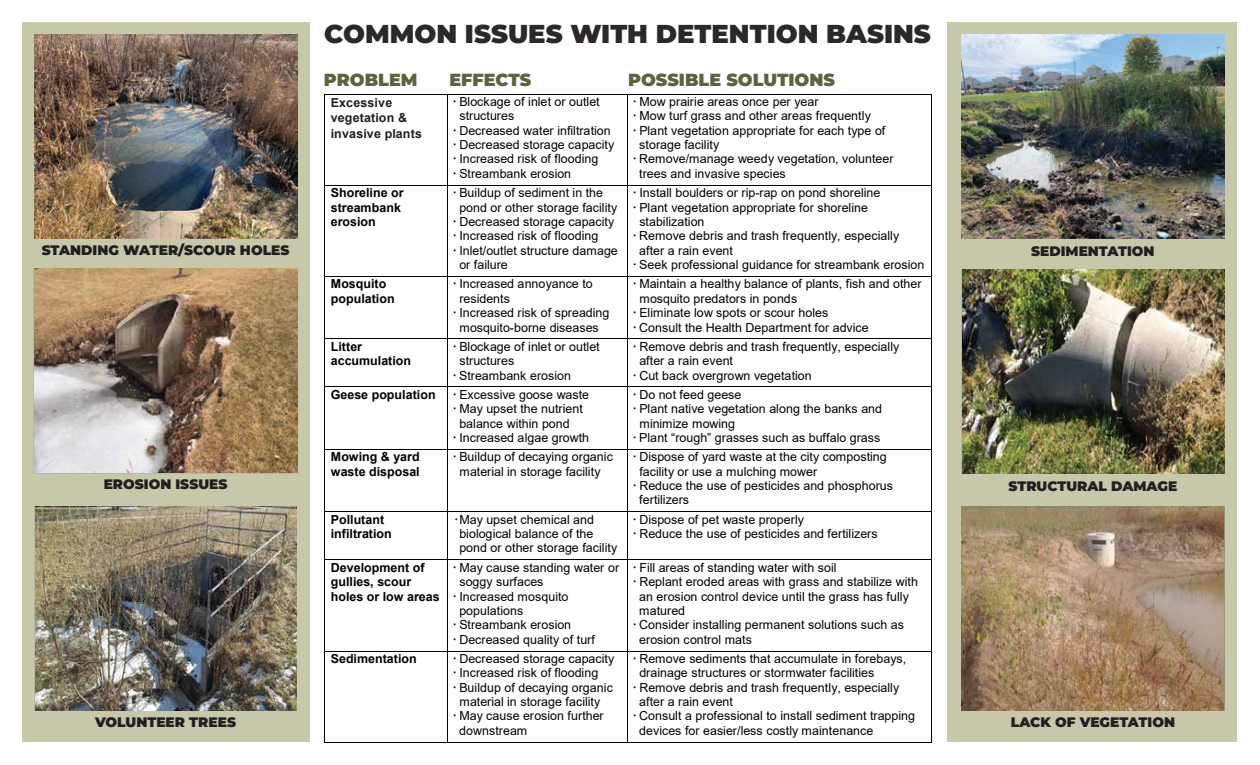
<style>
.page{position:relative;width:1260px;height:765px;background:#fff}
.page>*{position:absolute;margin:0;border:0;box-sizing:border-box;transform-origin:0 0}
.t1{font:900 25.88px "Montserrat";color:rgb(35 31 32/.96)}
.t2{font:900 17.5px "Montserrat";color:#5d6240}
.t3{font:900 13.75px "Montserrat";color:#231f20}
.t4{font:12.5px/14.4px "Arial";color:#010101}
.t5{font:700 12.5px/14.4px "Arial";color:#010101}
.t6{font:700 12.5px/15.5px "Arial";letter-spacing:.01em;color:#231f20}
</style>
<div class="page">
<div style="left:22px;top:22px;width:288px;height:720px;background:#c6c8a9"></div>
<div style="left:948px;top:22px;width:289px;height:720px;background:#c6c8a9"></div>
<img style="left:34px;top:507px;width:263px;height:203px">
<img style="left:34px;top:269px;width:263px;height:204px">
<img style="left:962px;top:269px;width:262px;height:204px">
<img style="left:962px;top:507px;width:263px;height:203px">
<hr style="left:324px;top:94px;width:124px;height:1px;background:#010101">
<hr style="left:448px;top:94px;width:180px;height:1px;background:#010101">
<hr style="left:628px;top:94px;width:303px;height:1px;background:#010101">
<hr style="left:324px;top:94px;width:1px;height:91px;background:#010101">
<hr style="left:448px;top:94px;width:1px;height:91px;background:#010101">
<hr style="left:628px;top:94px;width:1px;height:91px;background:#010101">
<hr style="left:931px;top:94px;width:1px;height:91px;background:#010101">
<hr style="left:324px;top:185px;width:124px;height:1px;background:#010101">
<hr style="left:448px;top:185px;width:180px;height:1px;background:#010101">
<hr style="left:628px;top:185px;width:303px;height:1px;background:#010101">
<hr style="left:324px;top:186px;width:1px;height:90px;background:#010101">
<hr style="left:448px;top:186px;width:1px;height:90px;background:#010101">
<hr style="left:628px;top:186px;width:1px;height:90px;background:#010101">
<hr style="left:931px;top:186px;width:1px;height:90px;background:#010101">
<hr style="left:324px;top:276px;width:124px;height:1px;background:#010101">
<hr style="left:448px;top:276px;width:180px;height:1px;background:#010101">
<hr style="left:628px;top:276px;width:303px;height:1px;background:#010101">
<hr style="left:324px;top:277px;width:1px;height:62px;background:#010101">
<hr style="left:448px;top:277px;width:1px;height:62px;background:#010101">
<hr style="left:628px;top:277px;width:1px;height:62px;background:#010101">
<hr style="left:931px;top:277px;width:1px;height:62px;background:#010101">
<hr style="left:324px;top:339px;width:124px;height:1px;background:#010101">
<hr style="left:448px;top:339px;width:180px;height:1px;background:#010101">
<hr style="left:628px;top:339px;width:303px;height:1px;background:#010101">
<hr style="left:324px;top:339px;width:1px;height:48px;background:#010101">
<hr style="left:448px;top:339px;width:1px;height:48px;background:#010101">
<hr style="left:628px;top:339px;width:1px;height:48px;background:#010101">
<hr style="left:931px;top:339px;width:1px;height:48px;background:#010101">
<hr style="left:324px;top:387px;width:124px;height:1px;background:#010101">
<hr style="left:448px;top:387px;width:180px;height:1px;background:#010101">
<hr style="left:628px;top:387px;width:303px;height:1px;background:#010101">
<hr style="left:324px;top:387px;width:1px;height:62px;background:#010101">
<hr style="left:448px;top:387px;width:1px;height:62px;background:#010101">
<hr style="left:628px;top:387px;width:1px;height:62px;background:#010101">
<hr style="left:931px;top:387px;width:1px;height:62px;background:#010101">
<hr style="left:324px;top:449px;width:124px;height:1px;background:#010101">
<hr style="left:448px;top:449px;width:180px;height:1px;background:#010101">
<hr style="left:628px;top:449px;width:303px;height:1px;background:#010101">
<hr style="left:324px;top:450px;width:1px;height:62px;background:#010101">
<hr style="left:448px;top:450px;width:1px;height:62px;background:#010101">
<hr style="left:628px;top:450px;width:1px;height:62px;background:#010101">
<hr style="left:931px;top:450px;width:1px;height:62px;background:#010101">
<hr style="left:324px;top:512px;width:124px;height:1px;background:#010101">
<hr style="left:448px;top:512px;width:180px;height:1px;background:#010101">
<hr style="left:628px;top:512px;width:303px;height:1px;background:#010101">
<hr style="left:324px;top:512px;width:1px;height:48px;background:#010101">
<hr style="left:448px;top:512px;width:1px;height:48px;background:#010101">
<hr style="left:628px;top:512px;width:1px;height:48px;background:#010101">
<hr style="left:931px;top:512px;width:1px;height:48px;background:#010101">
<hr style="left:324px;top:560px;width:124px;height:1px;background:#010101">
<hr style="left:448px;top:560px;width:180px;height:1px;background:#010101">
<hr style="left:628px;top:560px;width:303px;height:1px;background:#010101">
<hr style="left:324px;top:560px;width:1px;height:91px;background:#010101">
<hr style="left:448px;top:560px;width:1px;height:91px;background:#010101">
<hr style="left:628px;top:560px;width:1px;height:91px;background:#010101">
<hr style="left:931px;top:560px;width:1px;height:91px;background:#010101">
<hr style="left:324px;top:651px;width:124px;height:1px;background:#010101">
<hr style="left:448px;top:651px;width:180px;height:1px;background:#010101">
<hr style="left:628px;top:651px;width:303px;height:1px;background:#010101">
<hr style="left:324px;top:651px;width:1px;height:91px;background:#010101">
<hr style="left:324px;top:742px;width:124px;height:1px;background:#010101">
<hr style="left:448px;top:651px;width:1px;height:91px;background:#010101">
<hr style="left:448px;top:742px;width:180px;height:1px;background:#010101">
<hr style="left:628px;top:651px;width:1px;height:91px;background:#010101">
<hr style="left:628px;top:742px;width:303px;height:1px;background:#010101">
<hr style="left:931px;top:651px;width:1px;height:91px;background:#010101">
<img style="left:34px;top:34px;width:263px;height:204px">
<img style="left:962px;top:34px;width:263px;height:204px">
<svg style="left:448px;top:339px;width:8px;height:8px"></svg>
<svg style="left:628px;top:339px;width:8px;height:8px"></svg>
<svg style="left:448px;top:387px;width:8px;height:8px"></svg>
<svg style="left:628px;top:387px;width:8px;height:8px"></svg>
<svg style="left:628px;top:512px;width:8px;height:8px"></svg>
<svg style="left:448px;top:560px;width:8px;height:8px"></svg>
<svg style="left:628px;top:560px;width:8px;height:8px"></svg>
<h1 class="t1" style="left:324px;top:14px;width:608px">COMMON ISSUES WITH DETENTION BASINS</h1>
<h2 class="t2" style="left:324px;top:66px;width:95px">PROBLEM</h2>
<h2 class="t2" style="left:449px;top:66px;width:83px">EFFECTS</h2>
<h2 class="t2" style="left:628px;top:66px;width:208px">POSSIBLE SOLUTIONS</h2>
<p class="t3" style="left:42px;top:239px;width:249px">STANDING WATER/SCOUR HOLES</p>
<p class="t3" style="left:104px;top:474px;width:125px">EROSION ISSUES</p>
<p class="t3" style="left:95px;top:712px;width:143px">VOLUNTEER TREES</p>
<p class="t6" style="left:331px;top:95px;width:93px">Excessive vegetation &amp; invasive plants</p>
<p class="t4" style="left:459px;top:94px;width:156px">Blockage of inlet or outlet structures<br>Decreased water infiltration<br>Decreased storage capacity<br>Increased risk of flooding<br>Streambank erosion</p>
<p class="t4" style="left:639px;top:94px;width:256px">Mow prairie areas once per year<br>Mow turf grass and other areas frequently Plant vegetation appropriate for each type of storage facility<br>Remove/manage weedy vegetation, volunteer trees and invasive species</p>
<p class="t5" style="left:331px;top:186px;width:74px">Shoreline or streambank erosion</p>
<p class="t4" style="left:459px;top:186px;width:160px">Buildup of sediment in the pond or other storage facility<br>Decreased storage capacity<br>Increased risk of flooding<br>Inlet/outlet structure damage or failure</p>
<p class="t4" style="left:639px;top:186px;width:287px">Install boulders or rip-rap on pond shoreline<br>Plant vegetation appropriate for shoreline stabilization<br>Remove debris and trash frequently, especially after a rain event<br>Seek professional guidance for streambank erosion</p>
<p class="t5" style="left:331px;top:277px;width:65px">Mosquito population</p>
<p class="t4" style="left:459px;top:277px;width:152px">Increased annoyance to residents<br>Increased risk of spreading mosquito-borne diseases</p>
<p class="t4" style="left:639px;top:277px;width:284px">Maintain a healthy balance of plants, fish and other mosquito predators in ponds<br>Eliminate low spots or scour holes<br>Consult the Health Department for advice</p>
<p class="t5" style="left:331px;top:339px;width:82px">Litter accumulation</p>
<p class="t4" style="left:459px;top:339px;width:142px">Blockage of inlet or outlet structures<br>Streambank erosion</p>
<p class="t4" style="left:639px;top:339px;width:262px">Remove debris and trash frequently, especially after a rain event<br>Cut back overgrown vegetation</p>
<p class="t5" style="left:331px;top:387px;width:106px">Geese population</p>
<p class="t4" style="left:459px;top:387px;width:131px">Excessive goose waste<br>May upset the nutrient balance within pond<br>Increased algae growth</p>
<p class="t4" style="left:639px;top:387px;width:244px">Do not feed geese<br>Plant native vegetation along the banks and minimize mowing<br>Plant “rough” grasses such as buffalo grass</p>
<p class="t5" style="left:331px;top:450px;width:90px">Mowing &amp; yard waste disposal</p>
<p class="t4" style="left:459px;top:450px;width:155px">Buildup of decaying organic material in storage facility</p>
<p class="t4" style="left:639px;top:450px;width:255px">Dispose of yard waste at the city composting facility or use a mulching mower<br>Reduce the use of pesticides and phosphorus fertilizers</p>
<p class="t5" style="left:331px;top:512px;width:63px">Pollutant infiltration</p>
<p class="t4" style="left:459px;top:512px;width:159px">May upset chemical and biological balance of the pond or other storage facility</p>
<p class="t4" style="left:639px;top:512px;width:240px">Dispose of pet waste properly<br>Reduce the use of pesticides and fertilizers</p>
<p class="t5" style="left:331px;top:560px;width:110px">Development of gullies, scour holes or low areas</p>
<p class="t4" style="left:459px;top:560px;width:161px">May cause standing water or soggy surfaces<br>Increased mosquito populations<br>Streambank erosion<br>Decreased quality of turf</p>
<p class="t4" style="left:639px;top:560px;width:280px">Fill areas of standing water with soil<br>Replant eroded areas with grass and stabilize with an erosion control device until the grass has fully matured<br>Consider installing permanent solutions such as erosion control mats</p>
<p class="t5" style="left:331px;top:652px;width:87px">Sedimentation</p>
<p class="t4" style="left:459px;top:651px;width:157px">Decreased storage capacity<br>Increased risk of flooding<br>Buildup of decaying organic material in storage facility<br>May cause erosion further downstream</p>
<p class="t4" style="left:639px;top:651px;width:277px">Remove sediments that accumulate in forebays, drainage structures or stormwater facilities Remove debris and trash frequently, especially after a rain event<br>Consult a professional to install sediment trapping devices for easier/less costly maintenance</p>
<p class="t3" style="left:1031px;top:241px;width:125px">SEDIMENTATION</p>
<p class="t3" style="left:1009px;top:476px;width:170px">STRUCTURAL DAMAGE</p>
<p class="t3" style="left:1011px;top:712px;width:166px">LACK OF VEGETATION</p>
</div>
